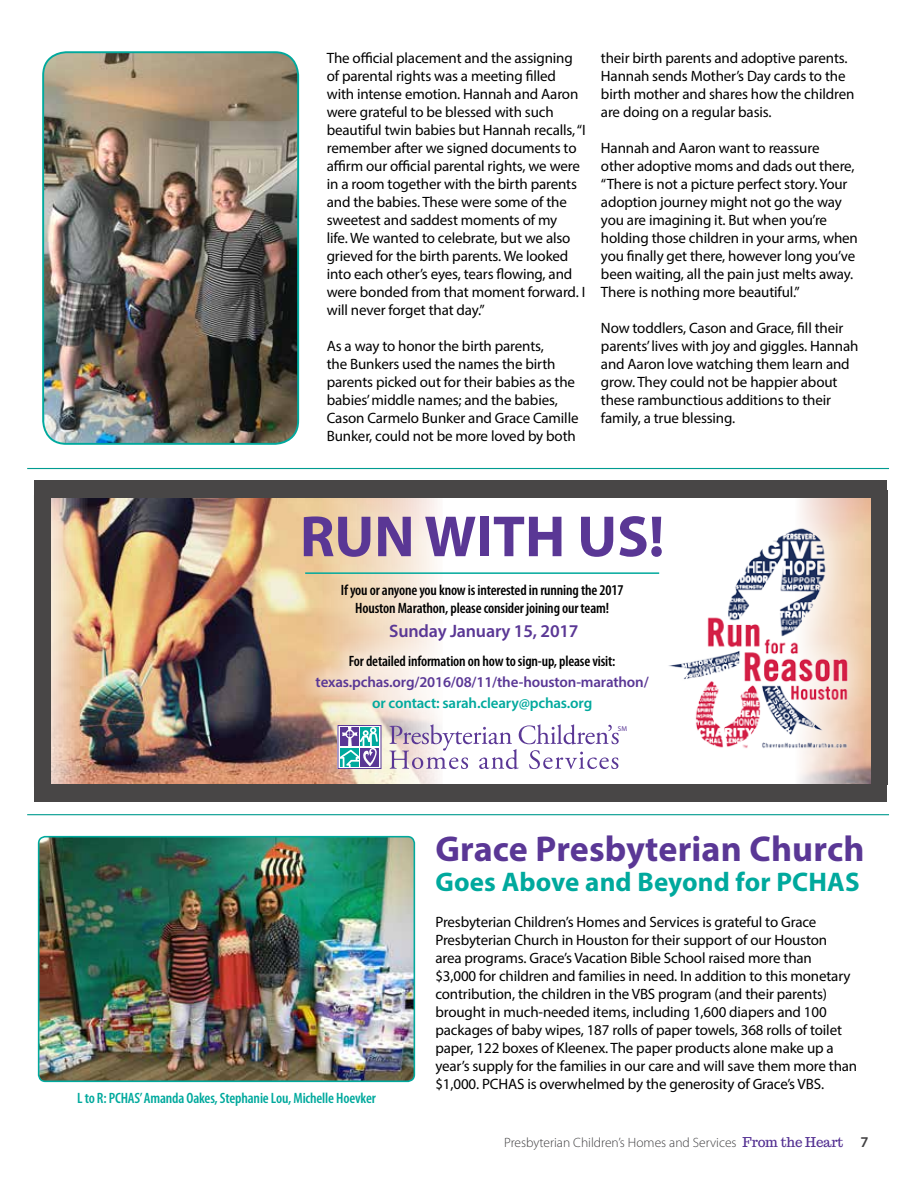
<style>
.page{position:relative;width:918px;height:1188px;background:#fff}
.page>*{position:absolute;margin:0;border:0;box-sizing:border-box;transform-origin:0 0}
.t1{font:700 58.5px "Myriad Pro";color:#5a3795}
.t2{font:700 36px "Myriad Pro";letter-spacing:.005em;color:#5a3795}
.t3{font:700 27px "Myriad Pro";letter-spacing:.005em;color:#00a99d}
.t4{font:600 18px "Myriad Pro";letter-spacing:-.01em;color:#5a3795}
.t5{font:15px/18px "Myriad Pro";letter-spacing:-.01em;color:#000}
.t6{font:600 condensed 15px/18px "Myriad Pro";letter-spacing:-.01em;color:#000;text-align:center}
.t7{font:600 condensed 15px "Myriad Pro";letter-spacing:-.01em;color:#00a99d}
.t8{font:600 15px "Myriad Pro";letter-spacing:-.01em;color:#5a3795}
.t9{font:600 15px "Myriad Pro";letter-spacing:-.01em;color:#00a99d}
.t10{font:300 13.5px "Myriad Pro";color:#414042}
.t11{font:7.05px "Myriad Pro";color:#5a3795}
.s1{font-family:"Trocchi";font-weight:400;color:#522e91}
.s2{font-weight:600;font-size:15px}
</style>
<div class="page">
<hr style="left:27px;top:814px;width:862px;height:1px;background:#009b90">
<hr style="left:27px;top:468px;width:862px;height:1px;background:#009b90">
<img style="left:43px;top:52px;width:255px;height:392px">
<div style="left:42px;top:51px;width:257px;height:394px;border:2px solid #00a99d;border-radius:23px"></div>
<img style="left:41px;top:839px;width:371px;height:240px">
<div style="left:38px;top:836px;width:377px;height:246px;border:2px solid #00a99d;border-radius:7px"></div>
<img style="left:34px;top:496px;width:404px;height:290px">
<div style="left:646px;top:505px;width:226px;height:267px;background:#fff;opacity:.75"></div>
<img style="left:649px;top:498px;width:218px;height:281px">
<div style="left:35px;top:480px;width:852px;height:18px;background:#484646"></div>
<div style="left:35px;top:784px;width:852px;height:18px;background:#484646"></div>
<div style="left:35px;top:491px;width:16px;height:294px;background:#484646"></div>
<div style="left:871px;top:491px;width:16px;height:294px;background:#484646"></div>
<svg style="left:389px;top:735px;width:230px;height:34px"></svg>
<div style="left:338px;top:725px;width:43px;height:44px;border:1px solid #5a3795"></div>
<div style="left:361px;top:728px;width:18px;height:18px;background:#00a99d"></div>
<div style="left:361px;top:748px;width:18px;height:18px;background:#5a3795"></div>
<svg style="left:339px;top:735px;width:39px;height:33px"></svg>
<hr style="left:305px;top:572px;width:354px;height:2px;background:#00a99d">
<div style="left:292px;top:631px;width:380px;height:104px;background:#fff;opacity:.75"></div>
<p class="t5" style="left:327px;top:49px;width:260px">The official placement and the assigning of parental rights was a meeting filled with intense emotion. Hannah and Aaron were grateful to be blessed with such beautiful twin babies but Hannah recalls, “I remember after we signed documents to affirm our official parental rights, we were in a room together with the birth parents and the babies. These were some of the sweetest and saddest moments of my<br>life. We wanted to celebrate, but we also grieved for the birth parents. We looked into each other’s eyes, tears flowing, and were bonded from that moment forward. I will never forget that day.”</p>
<p class="t5" style="left:327px;top:337px;width:253px">As a way to honor the birth parents,<br>the Bunkers used the names the birth parents picked out for their babies as the babies’ middle names; and the babies, Cason Carmelo Bunker and Grace Camille Bunker, could not be more loved by both</p>
<p class="t5" style="left:601px;top:49px;width:255px">their birth parents and adoptive parents.<br>Hannah sends Mother’s Day cards to the birth mother and shares how the children are doing on a regular basis.</p>
<p class="t5" style="left:601px;top:139px;width:258px">Hannah and Aaron want to reassure<br>other adoptive moms and dads out there, “There is not a picture perfect story. Your adoption journey might not go the way you are imagining it. But when you’re holding those children in your arms, when you finally get there, however long you’ve been waiting, all the pain just melts away.<br>There is nothing more beautiful.”</p>
<p class="t5" style="left:601px;top:319px;width:259px">Now toddlers, Cason and Grace, fill their parents’ lives with joy and giggles. Hannah and Aaron love watching them learn and grow. They could not be happier about these rambunctious additions to their family, a true blessing.</p>
<h1 class="t1" style="left:300px;top:498px;width:366px">RUN WITH US!</h1>
<p class="t6" style="left:341px;top:581px;width:284px">If you or anyone you know is interested in running the 2017<br>Houston Marathon, please consider joining our team!</p>
<p class="t4" style="left:389px;top:619px;width:191px">Sunday January 15, 2017</p>
<p class="t6" style="left:349px;top:652px;width:268px">For detailed information on how to sign-up, please visit:</p>
<p class="t8" style="left:316px;top:672px;width:335px">texas.pchas.org/2016/08/11/the-houston-marathon/</p>
<p class="t9" style="left:372px;top:693px;width:222px">or contact: sarah.cleary@pchas.org</p>
<p class="t7" style="left:77px;top:1090px;width:300px">L to R: PCHAS’ Amanda Oakes, Stephanie Lou, Michelle Hoevker</p>
<p class="t11" style="left:618px;top:724px;width:11px">SM</p>
<h2 class="t2" style="left:435px;top:826px;width:431px">Grace Presbyterian Church</h2>
<h3 class="t3" style="left:435px;top:864px;width:426px">Goes Above and Beyond for PCHAS</h3>
<p class="t5" style="left:435px;top:913px;width:423px">Presbyterian Children’s Homes and Services is grateful to Grace Presbyterian Church in Houston for their support of our Houston<br>area programs. Grace’s Vacation Bible School raised more than<br>$3,000 for children and families in need. In addition to this monetary contribution, the children in the VBS program (and their parents) brought in much-needed items, including 1,600 diapers and 100 packages of baby wipes, 187 rolls of paper towels, 368 rolls of toilet paper, 122 boxes of Kleenex. The paper products alone make up a year’s supply for the families in our care and will save them more than $1,000. PCHAS is overwhelmed by the generosity of Grace’s VBS.</p>
<p class="t10" style="left:504px;top:1135px;width:366px">Presbyterian Children’s Homes and Services <span class="s1">From the Heart</span> <span class="s2">7</span></p>
</div>
